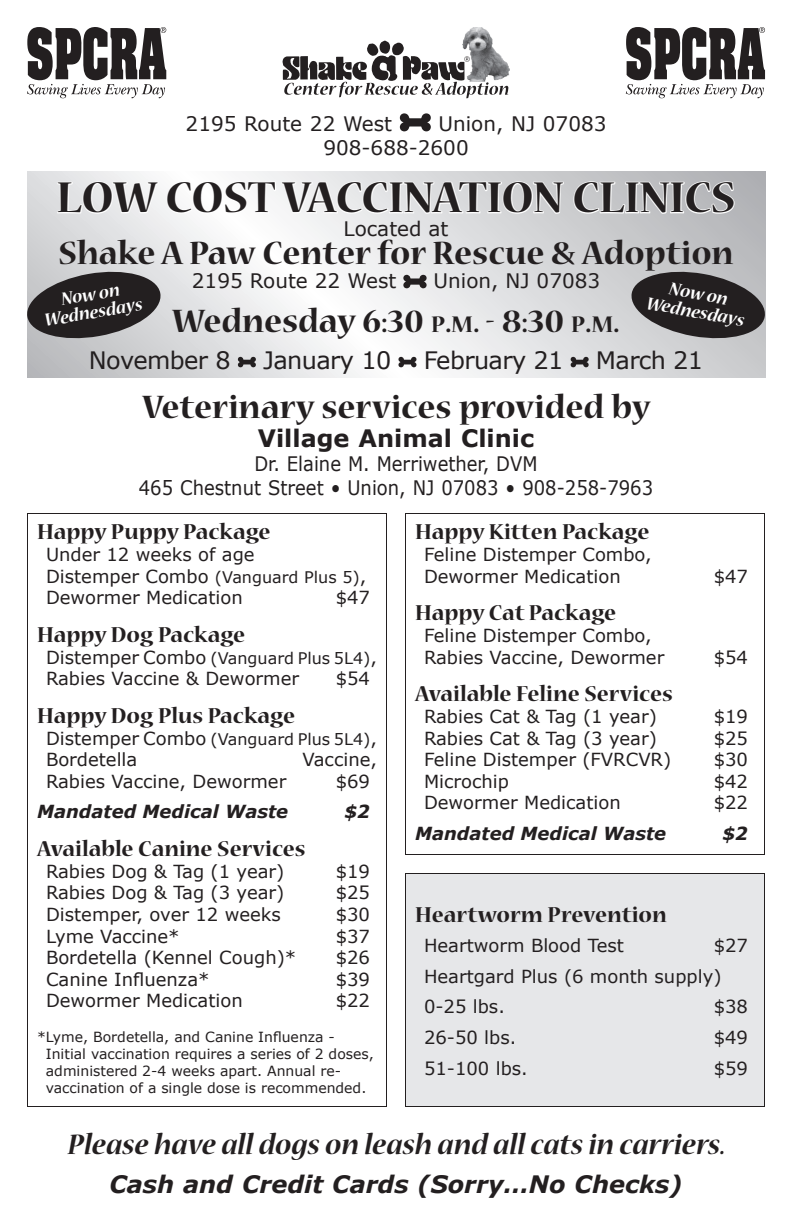
<style>
.page{position:relative;width:792px;height:1224px;background:#fff}
.page>*{position:absolute;margin:0;border:0;box-sizing:border-box;transform-origin:0 0}
.t1{font:700 48px "Nueva Std";letter-spacing:-.01em;color:#231f20}
.t2{font:700 36px "Nueva Std";color:#231f20}
.t3{font:700 36px "Nueva Std";color:#231f20}
.t4{font:italic 700 32px "Nueva Std";color:#231f20}
.t5{font:700 24px "Nueva Std";color:#231f20}
.t6{font:24px "Verdana";letter-spacing:-.025em;color:#231f20}
.heading_1{font:italic 700 24px "Verdana";color:#231f20}
.t7{font:700 24px "Verdana";color:#231f20}
.t8{font:20px/24px "Verdana";color:#231f20}
.t9{font:20px "Verdana";color:#231f20;scale:.9 1}
.t10{font:italic 700 20px/18px "Nueva Std";color:#fff;text-align:center}
.t11{font:18px/21.6px "Verdana";color:#231f20}
.t12{font:italic 700 18px "Verdana";color:#231f20}
.t13{font:16px "Verdana";color:#231f20}
.t14{font:14px/16.8px "Verdana";color:#231f20}
.s1{font-style:inherit}
.s2{font-size:25.2px}
.s3{font-size:16px}
.s4{font-size:18px}
</style>
<div class="page">
<div style="left:406px;top:874px;width:358px;height:232px;background:#e6e7e9"></div>
<div style="left:405px;top:873px;width:360px;height:234px;border:1px solid #231f20"></div>
<div style="left:405px;top:513px;width:360px;height:342px;border:1px solid #231f20"></div>
<img style="left:463px;top:27px;width:47px;height:49px">
<svg style="left:282px;top:40px;width:226px;height:58px"></svg>
<svg style="left:27px;top:27px;width:139px;height:71px"></svg>
<svg style="left:626px;top:27px;width:139px;height:71px"></svg>
<svg style="left:400px;top:113px;width:31px;height:18px"></svg>
<svg style="left:27px;top:171px;width:738px;height:207px"></svg>
<svg style="left:56px;top:171px;width:104px;height:62px"></svg>
<svg style="left:166px;top:171px;width:399px;height:78px"></svg>
<svg style="left:572px;top:171px;width:164px;height:78px;background:#c8c9cc"></svg>
<svg style="left:403px;top:275px;width:24px;height:13px"></svg>
<svg style="left:238px;top:357px;width:18px;height:10px"></svg>
<svg style="left:398px;top:357px;width:18px;height:10px"></svg>
<svg style="left:571px;top:357px;width:18px;height:10px"></svg>
<svg style="left:27px;top:268px;width:136px;height:74px;background:#5c5a5b"></svg>
<svg style="left:629px;top:268px;width:137px;height:74px;background:#5b595a"></svg>
<p class="t8" style="left:323px;top:112px;width:285px;text-indent:115px">Union, NJ 07083<br>908-688-2600</p>
<p class="t1" style="left:57px;top:176px;width:680px">LOW COST VACCINATION CLINICS</p>
<p class="t8" style="left:344px;top:217px;width:106px">Located at</p>
<p class="t2" style="left:58px;top:237px;width:677px">Shake A Paw Center for Rescue &amp; Adoption</p>
<p class="t8" style="left:192px;top:269px;width:206px">2195 Route 22 West</p>
<p class="t8" style="left:434px;top:269px;width:168px">Union, NJ 07083</p>
<p class="t3" style="left:172px;top:304px;width:449px"><span class="s1">Wednesday</span> 6:30 <span class="s2">p</span>.<span class="s2">m</span>. - 8:30 <span class="s2">p</span>.<span class="s2">m</span>.</p>
<p class="t6" style="left:89px;top:344px;width:143px">November 8</p>
<p class="t6" style="left:263px;top:344px;width:130px">January 10</p>
<p class="t6" style="left:424px;top:344px;width:141px">February 21</p>
<p class="t6" style="left:596px;top:344px;width:109px">March 21</p>
<p class="t8" style="left:186px;top:112px;width:208px">2195 Route 22 West</p>
<p class="t10" style="left:40px;top:295px;width:101px;rotate:-10deg">Now on<br>Wednesdays</p>
<p class="t10" style="left:651px;top:277px;width:101px;rotate:10deg">Now on<br>Wednesdays</p>
<p class="t2" style="left:142px;top:390px;width:510px">Veterinary services provided by</p>
<p class="t7" style="left:258px;top:421px;width:278px">Village Animal Clinic</p>
<p class="t9" style="left:254px;top:450px;width:316px">Dr. Elaine M. Merriwether, DVM</p>
<p class="t9" style="left:139px;top:474px;width:573px">465 Chestnut Street • Union, NJ 07083 • 908-258-7963</p>
<p class="t5" style="left:37px;top:521px;width:235px">Happy Puppy Package</p>
<p class="t11" style="left:46px;top:543px;width:322px">Under 12 weeks of age<br>Distemper Combo <span class="s3">(Vanguard Plus 5)</span>,<br>Dewormer Medication</p>
<p class="t5" style="left:415px;top:521px;width:236px">Happy Kitten Package</p>
<p class="t11" style="left:424px;top:543px;width:229px">Feline Distemper Combo,<br>Dewormer Medication</p>
<p class="t11" style="left:714px;top:565px;width:36px">$47</p>
<p class="t11" style="left:336px;top:587px;width:36px">$47</p>
<p class="t5" style="left:415px;top:602px;width:203px">Happy Cat Package</p>
<p class="t11" style="left:424px;top:624px;width:242px">Feline Distemper Combo,<br>Rabies Vaccine, Dewormer</p>
<p class="t5" style="left:37px;top:624px;width:210px">Happy Dog Package</p>
<p class="t13" style="left:46px;top:647px;width:333px"><span class="s4">Distemper Combo</span> (Vanguard Plus 5L4)<span class="s4">,</span></p>
<p class="t11" style="left:46px;top:668px;width:255px">Rabies Vaccine &amp; Dewormer</p>
<p class="t11" style="left:336px;top:668px;width:36px">$54</p>
<p class="t5" style="left:37px;top:705px;width:260px">Happy Dog Plus Package</p>
<p class="t13" style="left:46px;top:728px;width:333px"><span class="s4">Distemper Combo</span> (Vanguard Plus 5L4)<span class="s4">,</span></p>
<p class="t11" style="left:46px;top:749px;width:93px">Bordetella</p>
<p class="t11" style="left:302px;top:749px;width:76px">Vaccine,</p>
<p class="t11" style="left:46px;top:770px;width:242px">Rabies Vaccine, Dewormer</p>
<p class="t11" style="left:336px;top:770px;width:36px">$69</p>
<p class="t12" style="left:37px;top:799px;width:253px">Mandated Medical Waste</p>
<p class="t12" style="left:344px;top:799px;width:27px">$2</p>
<p class="t5" style="left:37px;top:838px;width:270px">Available Canine Services</p>
<p class="t11" style="left:46px;top:860px;width:240px">Rabies Dog &amp; Tag (1 year)</p>
<p class="t11" style="left:336px;top:860px;width:36px">$19</p>
<p class="t11" style="left:46px;top:882px;width:240px">Rabies Dog &amp; Tag (3 year)</p>
<p class="t11" style="left:336px;top:882px;width:36px">$25</p>
<p class="t11" style="left:46px;top:903px;width:236px">Distemper, over 12 weeks</p>
<p class="t11" style="left:336px;top:903px;width:36px">$30</p>
<p class="t11" style="left:46px;top:925px;width:135px">Lyme Vaccine*</p>
<p class="t11" style="left:336px;top:925px;width:36px">$37</p>
<p class="t11" style="left:46px;top:947px;width:252px">Bordetella (Kennel Cough)*</p>
<p class="t11" style="left:336px;top:947px;width:36px">$26</p>
<p class="t11" style="left:46px;top:968px;width:165px">Canine Influenza*</p>
<p class="t11" style="left:336px;top:968px;width:36px">$39</p>
<p class="t11" style="left:46px;top:990px;width:198px">Dewormer Medication</p>
<p class="t11" style="left:336px;top:990px;width:36px">$22</p>
<p class="t14" style="left:46px;top:1028px;width:329px;text-indent:-9px">*Lyme, Bordetella, and Canine Influenza - Initial vaccination requires a series of 2 doses, administered 2-4 weeks apart. Annual re&shy;vaccination of a single dose is recommended.</p>
<p class="t11" style="left:714px;top:646px;width:36px">$54</p>
<p class="t5" style="left:415px;top:683px;width:259px">Available Feline Services</p>
<p class="t11" style="left:424px;top:705px;width:234px">Rabies Cat &amp; Tag (1 year)</p>
<p class="t11" style="left:714px;top:705px;width:36px">$19</p>
<p class="t11" style="left:424px;top:727px;width:234px">Rabies Cat &amp; Tag (3 year)</p>
<p class="t11" style="left:714px;top:727px;width:36px">$25</p>
<p class="t11" style="left:424px;top:749px;width:249px">Feline Distemper (FVRCVR)</p>
<p class="t11" style="left:714px;top:749px;width:36px">$30</p>
<p class="t11" style="left:424px;top:770px;width:87px">Microchip</p>
<p class="t11" style="left:714px;top:770px;width:36px">$42</p>
<p class="t11" style="left:424px;top:792px;width:198px">Dewormer Medication</p>
<p class="t11" style="left:714px;top:792px;width:36px">$22</p>
<p class="t12" style="left:415px;top:821px;width:253px">Mandated Medical Waste</p>
<p class="t12" style="left:722px;top:821px;width:27px">$2</p>
<p class="t5" style="left:415px;top:903px;width:253px">Heartworm Prevention</p>
<p class="t11" style="left:424px;top:935px;width:202px">Heartworm Blood Test</p>
<p class="t11" style="left:714px;top:935px;width:36px">$27</p>
<p class="t11" style="left:424px;top:965px;width:299px">Heartgard Plus (6 month supply)</p>
<p class="t11" style="left:424px;top:996px;width:82px">0-25 lbs.</p>
<p class="t11" style="left:714px;top:996px;width:36px">$38</p>
<p class="t11" style="left:424px;top:1027px;width:94px">26-50 lbs.</p>
<p class="t11" style="left:714px;top:1027px;width:36px">$49</p>
<p class="t11" style="left:424px;top:1057px;width:105px">51-100 lbs.</p>
<p class="t11" style="left:714px;top:1057px;width:36px">$59</p>
<p class="t4" style="left:68px;top:1130px;width:659px">Please have all dogs on leash and all cats in carriers.</p>
<p class="heading_1" style="left:109px;top:1167px;width:575px">Cash and Credit Cards (Sorry…No Checks)</p>
</div>
